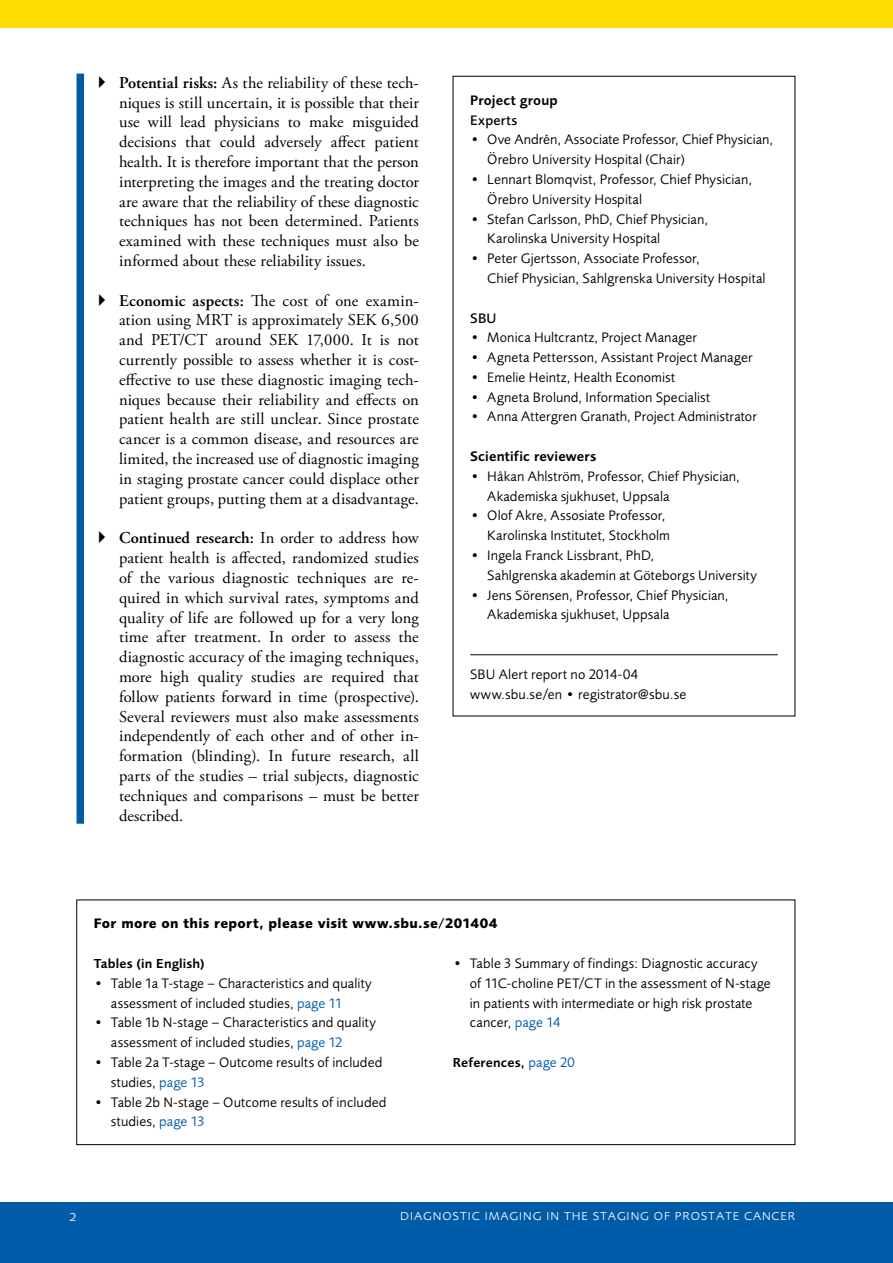
<style>
.page{position:relative;width:893px;height:1263px;background:#fff}
.page>*{position:absolute;margin:0;border:0;box-sizing:border-box;transform-origin:0 0}
.t1{font:16.5px/19.8px "Adobe Garamond Pro";letter-spacing:.005em;color:#000;text-align:justify}
.t2{font:300 15.45px "Foundry Sans Expert";letter-spacing:.03em;color:#fff}
.t3{font:14.25px/19.8px "Foundry Sans";letter-spacing:.01em;color:#000}
.Rubrik_tabell__fakta{font:700 14.25px "Foundry Sans";letter-spacing:.02em;color:#000}
.t4{font:600 14.25px/19.8px "Foundry Sans";letter-spacing:.01em;color:#000}
.t5{font:500 14.25px "Foundry Sans";color:#000}
.Tabellrubrik_1{font:600 13.5px "Foundry Sans";letter-spacing:.015em;color:#000}
.s1{font-weight:600}
.s2{font-weight:500}
.s3{color:#005ba9}
.s4{font-weight:400;font-size:14.25px;color:#005ba9}
</style>
<div class="page">
<div style="left:0;top:0;width:893px;height:28px;background:#fd0"></div>
<div style="left:0;top:1202px;width:893px;height:61px;background:#005ba9"></div>
<hr style="left:470px;top:654px;width:308px;height:1px;background:#000">
<div style="left:77px;top:74px;width:7px;height:750px;background:#005ba9"></div>
<div style="left:77px;top:900px;width:718px;height:245px;border:1px solid #000"></div>
<p class="t1" style="left:119px;top:73px;width:301px"><span class="s1">Potential risks:</span> As the reliability of these tech&shy;niques is still uncertain, it is possible that their use will lead physicians to make misguided decisions that could adversely affect patient health. It is therefore important that the person interpreting the images and the treating doctor are aware that the reliability of these diagnostic techniques has not been determined. Patients examined with these techniques must also be informed about these reliability issues.</p>
<p class="t1" style="left:119px;top:291px;width:301px"><span class="s1">Economic aspects:</span> The cost of one examin&shy;ation using MRT is approximately SEK 6,500 and PET/CT around SEK 17,000. It is not currently possible to assess whether it is cost&shy;effective to use these diagnostic imaging tech&shy;niques because their reliability and effects on patient health are still unclear. Since prostate cancer is a common disease, and resources are limited, the increased use of diagnostic imaging in staging prostate cancer could displace other patient groups, putting them at a disadvantage.</p>
<p class="t1" style="left:119px;top:529px;width:301px;text-align:left"><span class="s1">Continued research:</span> In order to address how patient health is affected, randomized studies of the various diagnostic techniques are re-- quired in which survival rates, symptoms and quality of life are followed up for a very long time after treatment. In order to assess the diagnostic accuracy of the imaging techniques, more high quality studies are required that follow patients forward in time (prospective).<br>Several reviewers must also make assessments independently of each other and of other in&shy;formation (blinding). In future research, all parts of the studies – trial subjects, diagnostic techniques and comparisons – must be better described.</p>
<p class="t4" style="left:470px;top:90px;width:89px">Project group<br><span class="s2">Experts</span></p>
<p class="t3" style="left:487px;top:130px;width:287px;text-indent:-17px">• Ove Andrén, Associate Professor, Chief Physician,<br>Örebro University Hospital (Chair)</p>
<p class="t3" style="left:487px;top:169px;width:266px;text-indent:-17px">• Lennart Blomqvist, Professor, Chief Physician,<br>Örebro University Hospital</p>
<p class="t3" style="left:487px;top:209px;width:222px;text-indent:-17px">• Stefan Carlsson, PhD, Chief Physician,<br>Karolinska University Hospital</p>
<p class="t3" style="left:487px;top:248px;width:280px;text-indent:-17px">• Peter Gjertsson, Associate Professor,<br>Chief Physician, Sahlgrenska University Hospital</p>
<p class="t5" style="left:470px;top:309px;width:28px">SBU</p>
<p class="t3" style="left:470px;top:328px;width:228px">• Monica Hultcrantz, Project Manager</p>
<p class="t3" style="left:470px;top:347px;width:284px">• Agneta Pettersson, Assistant Project Manager</p>
<p class="t3" style="left:470px;top:367px;width:206px">• Emelie Heintz, Health Economist</p>
<p class="t3" style="left:470px;top:387px;width:241px">• Agneta Brolund, Information Specialist</p>
<p class="t3" style="left:470px;top:407px;width:288px">• Anna Attergren Granath, Project Administrator</p>
<p class="t4" style="left:470px;top:446px;width:128px">Scientific reviewers</p>
<p class="t3" style="left:487px;top:466px;width:254px;text-indent:-17px">• Håkan Ahlström, Professor, Chief Physician,<br>Akademiska sjukhuset, Uppsala</p>
<p class="t3" style="left:487px;top:506px;width:184px;text-indent:-17px">• Olof Akre, Assosiate Professor,<br>Karolinska Institutet, Stockholm</p>
<p class="t3" style="left:487px;top:545px;width:271px;text-indent:-17px">• Ingela Franck Lissbrant, PhD,<br>Sahlgrenska akademin at Göteborgs University</p>
<p class="t3" style="left:487px;top:585px;width:243px;text-indent:-17px">• Jens Sörensen, Professor, Chief Physician,<br>Akademiska sjukhuset, Uppsala</p>
<p class="t3" style="left:470px;top:664px;width:218px">SBU Alert report no 2014-04 www.sbu.se/en • registrator@sbu.se</p>
<p class="Rubrik_tabell__fakta" style="left:94px;top:915px;width:405px">For more on this report, please visit www.sbu.se/201404</p>
<p class="Tabellrubrik_1" style="left:94px;top:956px;width:112px">Tables (in English)</p>
<p class="t3" style="left:111px;top:973px;width:262px;text-indent:-17px">• Table 1a T-stage – Characteristics and quality assessment of included studies, <span class="s3">page 11</span></p>
<p class="t3" style="left:111px;top:1013px;width:267px;text-indent:-17px">• Table 1b N-stage – Characteristics and quality assessment of included studies, <span class="s3">page 12</span></p>
<p class="t3" style="left:111px;top:1052px;width:273px;text-indent:-17px">• Table 2a T-stage – Outcome results of included studies, <span class="s3">page 13</span></p>
<p class="t3" style="left:111px;top:1092px;width:277px;text-indent:-17px">• Table 2b N-stage – Outcome results of included studies, <span class="s3">page 13</span></p>
<p class="t3" style="left:470px;top:953px;width:302px;text-indent:-17px">• Table 3 Summary of findings: Diagnostic accuracy of 11C-choline PET/CT in the assessment of N-stage in patients with intermediate or high risk prostate cancer, <span class="s3">page 14</span></p>
<p class="Tabellrubrik_1" style="left:453px;top:1055px;width:123px">References, <span class="s4">page 20</span></p>
<p class="t2" style="left:69px;top:1206px;width:9px">2</p>
<p class="t2" style="left:400px;top:1206px;width:397px">diagnostic imaging in the staging of prostate cancer</p>
</div>
